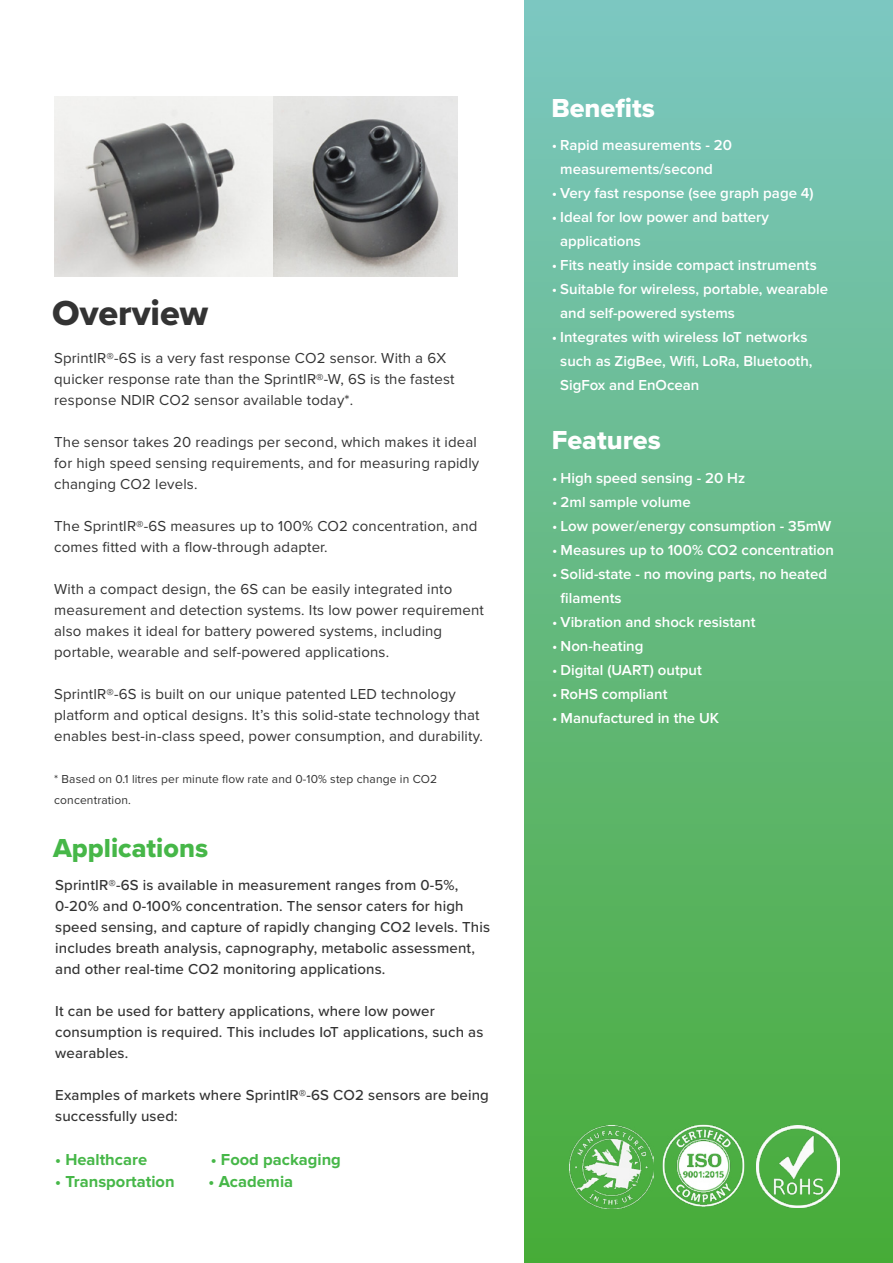
<style>
.page{position:relative;width:893px;height:1263px;background:#fff}
.page>*{position:absolute;margin:0;border:0;box-sizing:border-box;transform-origin:0 0}
.t1{font:36px "Proxima Nova Extrabld";color:#333}
.t2{font:27px "Proxima Nova Extrabld";color:#fff}
.t3{font:27px "Proxima Nova Extrabld";color:#46b748}
.t4{font:700 16.5px "Proxima Nova";color:#46b748}
.t5{font:15px/21px "Proxima Nova";letter-spacing:.01em;color:#333}
.t6{font:600 15px/24px "Proxima Nova";color:#fff}
.t7{font:500 15px/21px "Proxima Nova";letter-spacing:.01em;color:#333}
.t8{font:12px/21px "Proxima Nova";letter-spacing:.01em;color:#333}
.s1{font-weight:400}
</style>
<div class="page">
<div style="left:525px;top:0;width:368px;height:1263px;background:linear-gradient(to bottom,#7dc7c3,#48ab37)"></div>
<img style="left:54px;top:97px;width:403px;height:179px">
<img style="left:660px;top:1122px;width:86px;height:86px">
<img style="left:756px;top:1125px;width:83px;height:83px">
<img style="left:569px;top:1125px;width:84px;height:83px">
<h1 class="t1" style="left:52px;top:286px;width:158px">Overview</h1>
<p class="t5" style="left:54px;top:348px;width:402px">SprintIR®-6S is a very fast response CO2 sensor. With a 6X quicker response rate than the SprintIR®-W, 6S is the fastest response NDIR CO2 sensor available today*.</p>
<p class="t5" style="left:54px;top:432px;width:427px">The sensor takes 20 readings per second, which makes it ideal for high speed sensing requirements, and for measuring rapidly changing CO2 levels.</p>
<p class="t5" style="left:54px;top:516px;width:425px">The SprintIR®-6S measures up to 100% CO2 concentration, and comes fitted with a flow-through adapter.</p>
<p class="t5" style="left:54px;top:579px;width:431px">With a compact design, the 6S can be easily integrated into measurement and detection systems. Its low power requirement also makes it ideal for battery powered systems, including portable, wearable and self-powered applications.</p>
<p class="t5" style="left:54px;top:684px;width:430px">SprintIR®-6S is built on our unique patented LED technology platform and optical designs. It’s this solid-state technology that enables best-in-class speed, power consumption, and durability.</p>
<p class="t8" style="left:54px;top:769px;width:385px">* Based on 0.1 litres per minute flow rate and 0-10% step change in CO2 concentration.</p>
<h2 class="t3" style="left:53px;top:828px;width:156px">Applications</h2>
<p class="t7" style="left:55px;top:874px;width:436px">SprintIR®-6S is available in measurement ranges from 0-5%, 0-20% and 0-100% concentration. The sensor caters for high speed sensing, and capture of rapidly changing CO2 levels. This includes breath analysis, capnography, metabolic assessment, and other real-time CO2 monitoring applications.</p>
<p class="t7" style="left:55px;top:1000px;width:430px">It can be used for battery applications, where low power consumption is required. This includes IoT applications, such as wearables.</p>
<p class="t7" style="left:55px;top:1084px;width:435px">Examples of markets where SprintIR®-6S CO2 sensors are being successfully used:</p>
<p class="t4" style="left:55px;top:1152px;width:93px">• Healthcare</p>
<p class="t4" style="left:211px;top:1152px;width:132px">• Food packaging</p>
<p class="t4" style="left:55px;top:1174px;width:121px">• Transportation</p>
<p class="t4" style="left:209px;top:1174px;width:86px">• Academia</p>
<h2 class="t2" style="left:551px;top:88px;width:105px">Benefits</h2>
<p class="t6" style="left:560px;top:134px;width:173px;text-indent:-9px"><span class="s1">•</span> Rapid measurements - 20 measurements/second</p>
<p class="t6" style="left:552px;top:182px;width:263px"><span class="s1">•</span> Very fast response (see graph page 4)</p>
<p class="t6" style="left:560px;top:206px;width:210px;text-indent:-9px"><span class="s1">•</span> Ideal for low power and battery applications</p>
<p class="t6" style="left:552px;top:254px;width:266px"><span class="s1">•</span> Fits neatly inside compact instruments</p>
<p class="t6" style="left:560px;top:278px;width:269px;text-indent:-9px"><span class="s1">•</span> Suitable for wireless, portable, wearable and self-powered systems</p>
<p class="t6" style="left:560px;top:326px;width:254px;text-indent:-9px"><span class="s1">•</span> Integrates with wireless IoT networks such as ZigBee, Wifi, LoRa, Bluetooth,<br>SigFox and EnOcean</p>
<h2 class="t2" style="left:552px;top:420px;width:111px">Features</h2>
<p class="t6" style="left:552px;top:467px;width:195px"><span class="s1">•</span> High speed sensing - 20 Hz</p>
<p class="t6" style="left:552px;top:491px;width:140px"><span class="s1">•</span> 2ml sample volume</p>
<p class="t6" style="left:552px;top:515px;width:281px"><span class="s1">•</span> Low power/energy consumption - 35mW</p>
<p class="t6" style="left:552px;top:539px;width:283px"><span class="s1">•</span> Measures up to 100% CO2 concentration</p>
<p class="t6" style="left:561px;top:563px;width:268px;text-indent:-9px"><span class="s1">•</span> Solid-state - no moving parts, no heated filaments</p>
<p class="t6" style="left:552px;top:611px;width:205px"><span class="s1">•</span> Vibration and shock resistant</p>
<p class="t6" style="left:552px;top:635px;width:93px"><span class="s1">•</span> Non-heating</p>
<p class="t6" style="left:552px;top:659px;width:151px"><span class="s1">•</span> Digital (UART) output</p>
<p class="t6" style="left:552px;top:683px;width:117px"><span class="s1">•</span> RoHS compliant</p>
<p class="t6" style="left:552px;top:707px;width:169px"><span class="s1">•</span> Manufactured in the UK</p>
</div>
